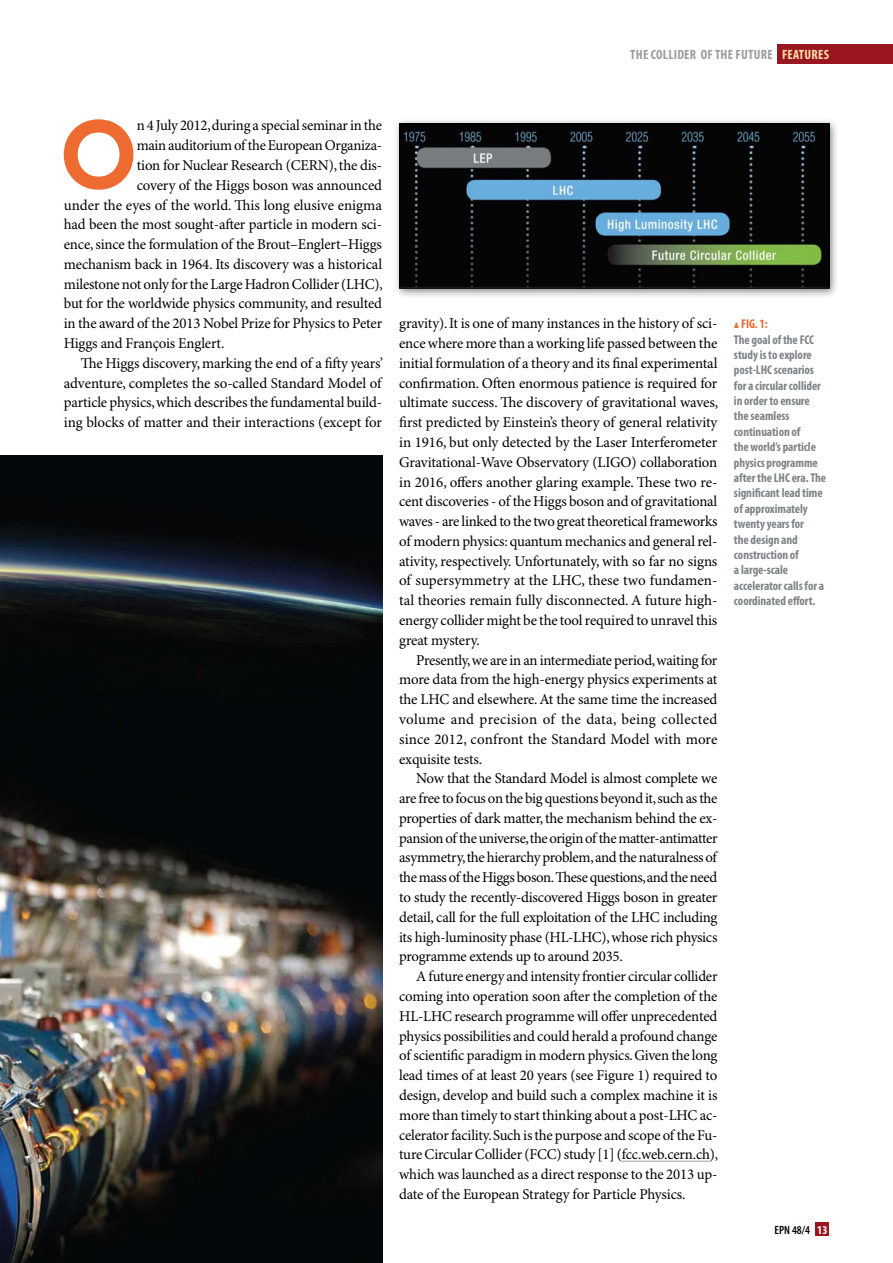
<style>
.page{position:relative;width:893px;height:1263px;background:#fff}
.page>*{position:absolute;margin:0;border:0;box-sizing:border-box;transform-origin:0 0}
.t1{font:700 96px "nevis";color:#ed6a30}
.t2{font:15px/19.8px "Minion Pro";letter-spacing:-.01em;color:#000;text-align:justify}
.t3{font:700 condensed 13.5px "Myriad Pro";color:#9d9d9c}
.t4{font:700 condensed 13.5px "Myriad Pro";letter-spacing:.02em;color:#fedea9}
.t5{font:700 condensed 12.75px/15.5px "Myriad Pro";letter-spacing:-.005em;color:#7d8386}
.t6{font:600 condensed 12px "Myriad Pro";color:#000}
.s1{font-family:"Mathematical Pi Six";font-weight:400;font-stretch:normal;font-size:8.7px;color:#ed6a30}
.s2{color:#ed6a30}
.s3{font-weight:700;color:#fff}
</style>
<div class="page">
<img style="left:0;top:455px;width:382px;height:808px">
<div style="left:816px;top:1222px;width:13px;height:14px;background:#991620"></div>
<div style="left:777px;top:45px;width:116px;height:19px;background:#991620"></div>
<hr style="left:622px;top:1161px;width:88px;height:1px;background:#9d9d9c">
<div style="left:393px;top:117px;width:447px;height:182px;background:#000;opacity:.5"></div>
<img style="left:401px;top:125px;width:426px;height:162px">
<div style="left:399px;top:123px;width:430px;height:166px;border:1px solid #000"></div>
<p class="t3" style="left:630px;top:47px;width:28px">the collider</p>
<p class="t3" style="left:698px;top:47px;width:45px">ofthefuture</p>
<p class="t4" style="left:782px;top:47px;width:49px">FEATURES</p>
<h1 class="t1" style="left:62px;top:101px;width:78px">O</h1>
<p class="t2" style="left:137px;top:116px;width:247px">n 4 July 2012, during a special seminar in the</p>
<p class="t2" style="left:137px;top:136px;width:247px">main auditorium of the European Organiza-</p>
<p class="t2" style="left:137px;top:156px;width:247px">tion for Nuclear Research (CERN), the dis-</p>
<p class="t2" style="left:137px;top:176px;width:247px">covery of the Higgs boson was announced</p>
<p class="t2" style="left:64px;top:195px;width:320px">under the eyes of the world. This long elusive enigma</p>
<p class="t2" style="left:64px;top:215px;width:320px">had been the most sought-after particle in modern sci-</p>
<p class="t2" style="left:64px;top:235px;width:320px">ence, since the formulation of the Brout–Englert–Higgs</p>
<p class="t2" style="left:64px;top:255px;width:320px">mechanism back in 1964. Its discovery was a historical</p>
<p class="t2" style="left:64px;top:275px;width:321px">milestone not only for the Large Hadron Collider (LHC),</p>
<p class="t2" style="left:64px;top:294px;width:320px">but for the worldwide physics community, and resulted</p>
<p class="t2" style="left:64px;top:314px;width:320px">in the award of the 2013 Nobel Prize for Physics to Peter</p>
<p class="t2" style="left:64px;top:334px;width:162px">Higgs and François Englert.</p>
<p class="t2" style="left:81px;top:354px;width:304px">The Higgs discovery, marking the end of a fifty years’</p>
<p class="t2" style="left:64px;top:373px;width:319px">adventure, completes the so-called Standard Model of</p>
<p class="t2" style="left:64px;top:393px;width:320px">particle physics, which describes the fundamental build-</p>
<p class="t2" style="left:64px;top:413px;width:320px">ing blocks of matter and their interactions (except for</p>
<p class="t2" style="left:399px;top:314px;width:321px">gravity). It is one of many instances in the history of sci&shy;ence where more than a working life passed between the initial formulation of a theory and its final experimental confirmation. Often enormous patience is required for ultimate success. The discovery of gravitational waves, first predicted by Einstein’s theory of general relativity in 1916, but only detected by the Laser Interferometer Gravitational-Wave Observatory (LIGO) collaboration in 2016, offers another glaring example. These two re&shy;cent discoveries - of the Higgs boson and of gravitational waves - are linked to the two great theoretical frameworks of modern physics: quantum mechanics and general rel&shy;ativity, respectively. Unfortunately, with so far no signs of supersymmetry at the LHC, these two fundamen&shy;tal theories remain fully disconnected. A future high&shy;energy collider might be the tool required to unravel this great mystery.</p>
<p class="t2" style="left:399px;top:650px;width:320px;text-indent:17px">Presently, we are in an intermediate period, waiting for more data from the high-energy physics experiments at the LHC and elsewhere. At the same time the increased volume and precision of the data, being collected since 2012, confront the Standard Model with more exquisite tests.</p>
<p class="t2" style="left:399px;top:769px;width:320px;text-indent:17px">Now that the Standard Model is almost complete we are free to focus on the big questions beyond it, such as the properties of dark matter, the mechanism behind the ex&shy;pansion of the universe, the origin of the matter-antimatter asymmetry, the hierarchy problem, and the naturalness of the mass of the Higgs boson. These questions, and the need to study the recently-discovered Higgs boson in greater detail, call for the full exploitation of the LHC including its high-luminosity phase (HL-LHC), whose rich physics programme extends up to around 2035.</p>
<p class="t2" style="left:399px;top:967px;width:321px;text-indent:17px">A future energy and intensity frontier circular collider coming into operation soon after the completion of the HL-LHC research programme will offer unprecedented physics possibilities and could herald a profound change of scientific paradigm in modern physics. Given the long lead times of at least 20 years (see Figure 1) required to design, develop and build such a complex machine it is more than timely to start thinking about a post-LHC ac&shy;celerator facility. Such is the purpose and scope of the Fu&shy;ture Circular Collider (FCC) study [1] (fcc.web.cern.ch), which was launched as a direct response to the 2013 up&shy;date of the European Strategy for Particle Physics.</p>
<p class="t5" style="left:734px;top:316px;width:94px"><span class="s1">m</span> <span class="s2">FIG. 1:<br></span>The goal of the FCC study is to explore post-LHC scenarios for a circular collider in order to ensure the seamless continuation of<br>the world’s particle physics programme after the LHC era. The significant lead time of approximately twenty years for<br>the design and construction of<br>a large-scale accelerator calls for a coordinated effort.</p>
<p class="t6" style="left:774px;top:1223px;width:54px">EPN 48/4 <span class="s3">13</span></p>
</div>
